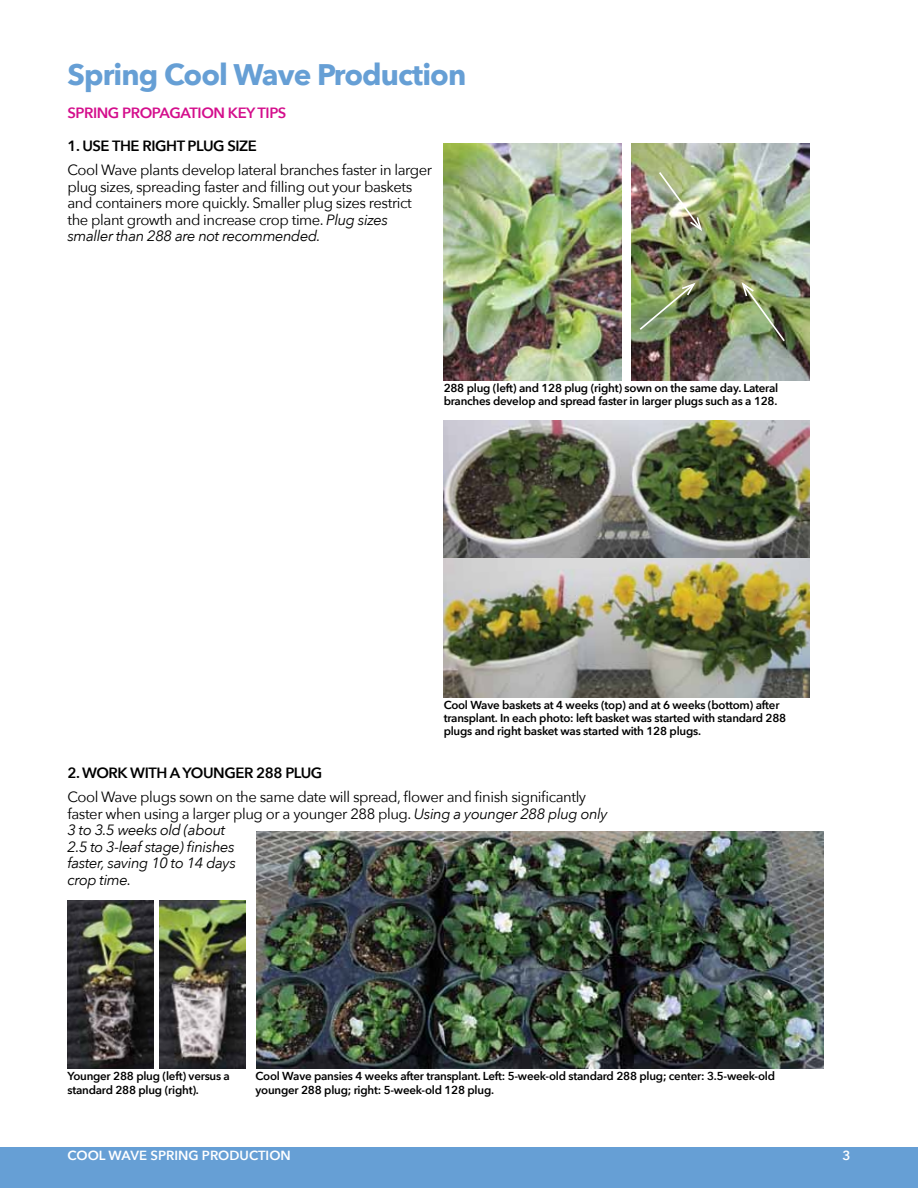
<style>
.page{position:relative;width:918px;height:1188px;background:#fff}
.page>*{position:absolute;margin:0;border:0;box-sizing:border-box;transform-origin:0 0}
.t1{font:700 29.7px "Avenir Next";letter-spacing:-.03em;color:#669fd5}
.t2{font:14.85px/16.5px "Avenir Next";letter-spacing:-.03em;color:#000}
.t3{font:600 14.85px "Avenir Next";letter-spacing:-.03em;color:#000}
.t4{font:600 14.85px "Avenir Next";color:#d40e8c}
.t5{font:600 13.2px "Avenir Next";color:#fff}
.t6{font:600 11.55px/13.2px "Avenir Next";letter-spacing:-.02em;color:#000}
.s1{font-style:italic}
</style>
<div class="page">
<div style="left:0;top:1147px;width:918px;height:41px;background:#669fd5"></div>
<img style="left:444px;top:143px;width:178px;height:238px">
<img style="left:632px;top:143px;width:178px;height:238px">
<img style="left:657px;top:170px;width:47px;height:63px">
<img style="left:638px;top:281px;width:59px;height:51px">
<img style="left:740px;top:280px;width:46px;height:63px">
<img style="left:256px;top:831px;width:568px;height:238px">
<img style="left:160px;top:900px;width:86px;height:169px">
<img style="left:68px;top:900px;width:85px;height:169px">
<img style="left:444px;top:420px;width:366px;height:278px">
<h1 class="t1" style="left:68px;top:56px;width:400px">Spring Cool Wave Production</h1>
<p class="t4" style="left:68px;top:103px;width:10px">SPRING</p>
<p class="t4" style="left:122px;top:103px;width:11px">PROPAGATION</p>
<p class="t4" style="left:228px;top:103px;width:38px">KEY TIPS</p>
<p class="t3" style="left:68px;top:136px;width:25px">1. USE</p>
<p class="t3" style="left:112px;top:136px;width:10px">THE</p>
<p class="t3" style="left:143px;top:136px;width:10px">RIGHT</p>
<p class="t3" style="left:188px;top:136px;width:10px">PLUG</p>
<p class="t3" style="left:227px;top:136px;width:29px">SIZE</p>
<p class="t2" style="left:68px;top:162px;width:366px">Cool Wave plants develop lateral branches faster in larger plug sizes, spreading faster and filling out your baskets and containers more quickly. Smaller plug sizes restrict the plant growth and increase crop time. <span class="s1">Plug sizes smaller than 288 are not recommended.</span></p>
<p class="t6" style="left:444px;top:382px;width:336px">288 plug (left) and 128 plug (right) sown on the same day. Lateral branches develop and spread faster in larger plugs such as a 128.</p>
<p class="t6" style="left:444px;top:698px;width:344px">Cool Wave baskets at 4 weeks (top) and at 6 weeks (bottom) after transplant. I n each photo: left basket was started with standard 288 plugs and right basket was started with 128 plugs.</p>
<p class="t3" style="left:68px;top:763px;width:136px">2. work with A YOUNG</p>
<p class="t3" style="left:235px;top:763px;width:88px">er 288 plug</p>
<p class="t2" style="left:68px;top:789px;width:542px">Cool Wave plugs sown on the same date will spread, flower and finish significantly faster when using a larger plug or a younger 288 plug. <span class="s1">Using a younger 288 plug only 3 to 3.5 weeks old (about<br>2.5 to 3-leaf stage) finishes<br>faster, saving 10 to 14 days<br>crop time.</span></p>
<p class="t6" style="left:68px;top:1070px;width:164px">Younger 288 plug (left) versus a standard 288 plug (right).</p>
<p class="t6" style="left:256px;top:1070px;width:521px">Cool Wave pansies 4 weeks after transplant. Left: 5-week-old standard 288 plug; center: 3.5-week-old younger 288 plug; right: 5-week-old 128 plug.</p>
<p class="t5" style="left:67px;top:1148px;width:225px">Cool Wave spring Production</p>
<p class="t5" style="left:842px;top:1148px;width:10px">3</p>
</div>
